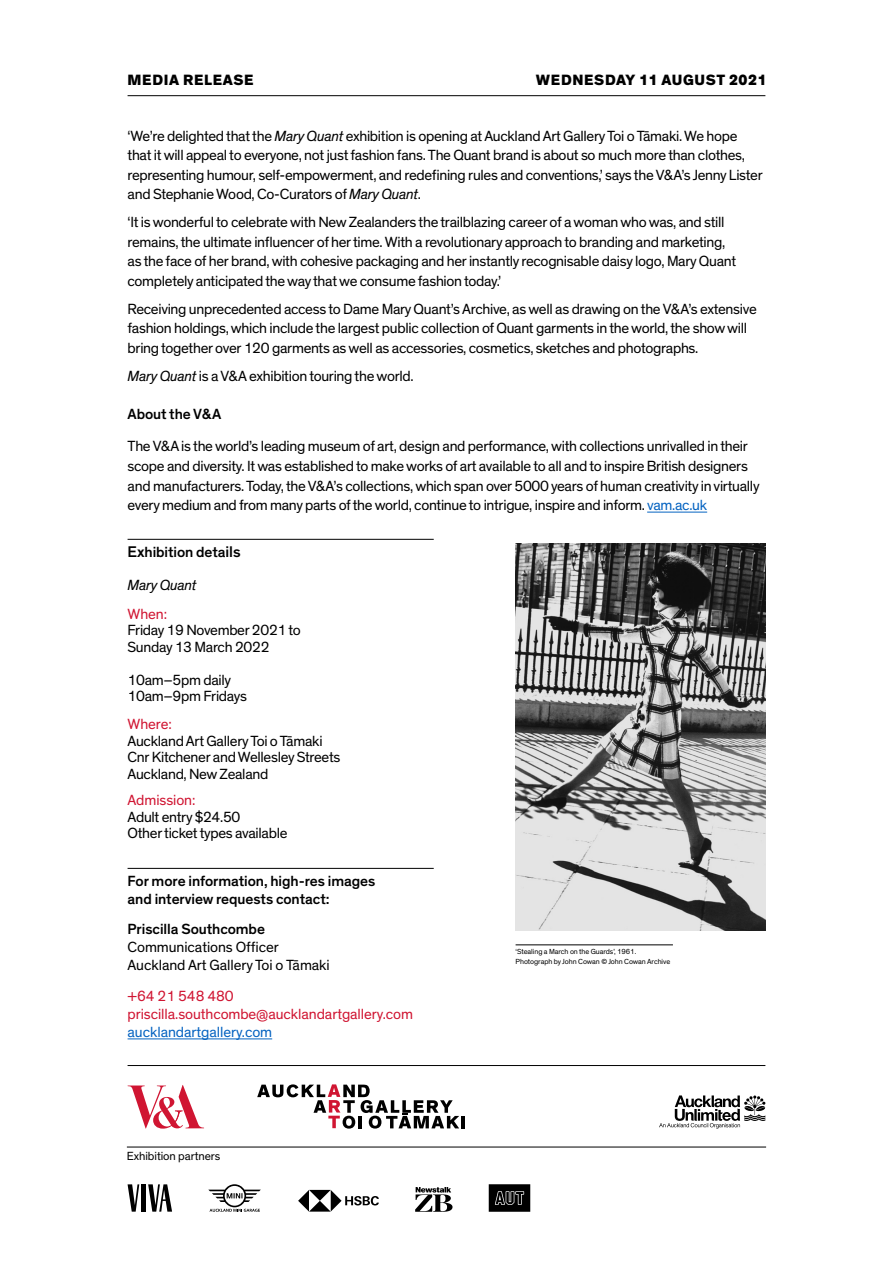
<style>
.page{position:relative;width:893px;height:1263px;background:#fff}
.page>*{position:absolute;margin:0;border:0;box-sizing:border-box;transform-origin:0 0}
.t1{font:800 15.15px "Theinhardt";letter-spacing:.045em;color:#000}
.t2{font:15px/19.5px "Theinhardt";letter-spacing:-.02em;color:#000}
.t3{font:500 15px/18px "Theinhardt";letter-spacing:-.005em;color:#000}
.t4{font:15px/18px "Theinhardt";letter-spacing:-.005em;color:#d01532}
.t5{font:15px "Theinhardt";letter-spacing:-.005em;color:#0563c1}
.t6{font:italic 15px "Theinhardt";letter-spacing:-.02em;color:#000}
.t7{font:12px "Theinhardt";letter-spacing:-.005em;color:#000101}
.t8{font:7.5px/10.5px "Theinhardt";letter-spacing:-.005em;color:#000101}
.s1{font-style:italic}
.s2{color:#0563c1}
.s3{font-size:15.75px}
</style>
<div class="page">
<svg style="left:257px;top:1084px;width:208px;height:44px"></svg>
<hr style="left:128px;top:95px;width:637px;height:1px;background:#000">
<hr style="left:128px;top:1065px;width:637px;height:1px;background:#000">
<svg style="left:659px;top:1095px;width:107px;height:33px"></svg>
<svg style="left:128px;top:1184px;width:11px;height:27px"></svg>
<div style="left:141px;top:1184px;width:5px;height:27px;background:#000"></div>
<svg style="left:148px;top:1184px;width:24px;height:27px"></svg>
<svg style="left:208px;top:1184px;width:53px;height:28px"></svg>
<svg style="left:489px;top:1184px;width:41px;height:28px"></svg>
<svg style="left:298px;top:1190px;width:81px;height:21px"></svg>
<svg style="left:415px;top:1187px;width:38px;height:25px"></svg>
<hr style="left:127px;top:1147px;width:639px;height:1px;background:#000101">
<svg style="left:128px;top:1085px;width:76px;height:44px"></svg>
<hr style="left:128px;top:868px;width:306px;height:1px;background:#000">
<hr style="left:128px;top:1038px;width:144px;height:1px;background:#0563c1">
<hr style="left:128px;top:539px;width:306px;height:1px;background:#000">
<hr style="left:647px;top:512px;width:60px;height:1px;background:#0563c1">
<hr style="left:516px;top:944px;width:157px;height:1px;background:#000101">
<img style="left:516px;top:543px;width:249px;height:388px">
<p class="t1" style="left:128px;top:71px;width:127px">MEDIA RELEASE</p>
<p class="t1" style="left:536px;top:71px;width:232px">WEDNESDAY 11 AUGUST 2021</p>
<p class="t2" style="left:128px;top:126px;width:637px">‘We’re delighted that the <span class="s1">Mary Quant</span> exhibition is opening at Auckland Art Gallery Toi o Tāmaki. We hope that it will appeal to everyone, not just fashion fans. The Quant brand is about so much more than clothes, representing humour, self-empowerment, and redefining rules and conventions,’ says the V&amp;A’s Jenny Lister and Stephanie Wood, Co-Curators of <span class="s1">Mary Quant</span>.</p>
<p class="t2" style="left:128px;top:213px;width:610px">‘It is wonderful to celebrate with New Zealanders the trailblazing career of a woman who was, and still remains, the ultimate influencer of her time. With a revolutionary approach to branding and marketing, as the face of her brand, with cohesive packaging and her instantly recognisable daisy logo, Mary Quant completely anticipated the way that we consume fashion today.’</p>
<p class="t2" style="left:128px;top:299px;width:631px">Receiving unprecedented access to Dame Mary Quant’s Archive, as well as drawing on the V&amp;A’s extensive fashion holdings, which include the largest public collection of Quant garments in the world, the show will bring together over 120 garments as well as accessories, cosmetics, sketches and photographs.</p>
<p class="t2" style="left:128px;top:366px;width:288px"><span class="s1">Mary Quant</span> is a V&amp;A exhibition touring the world.</p>
<p class="t3" style="left:128px;top:405px;width:95px">About the V&amp;A</p>
<p class="t2" style="left:128px;top:437px;width:634px">The V&amp;A is the world’s leading museum of art, design and performance, with collections unrivalled in their scope and diversity. It was established to make works of art available to all and to inspire British designers and manufacturers. Today, the V&amp;A’s collections, which span over 5000 years of human creativity in virtually every medium and from many parts of the world, continue to intrigue, inspire and inform. <span class="s2">vam.ac.uk</span></p>
<p class="t3" style="left:128px;top:543px;width:115px"><span class="s3">Ex</span>hibition deta<span class="s3">ils</span></p>
<p class="t6" style="left:128px;top:576px;width:70px">Mary Quant</p>
<p class="t4" style="left:128px;top:605px;width:41px">When:</p>
<p class="t2" style="left:128px;top:622px;width:175px;line-height:16.5px">Friday 19 November 2021 to<br>Sunday 13 March 2022</p>
<p class="t2" style="left:128px;top:672px;width:121px;line-height:16.5px">10am–5pm daily<br>10am–9pm Fridays</p>
<p class="t4" style="left:128px;top:716px;width:46px">Where:</p>
<p class="t2" style="left:128px;top:733px;width:214px;line-height:16.5px">Auckland Art Gallery Toi o Tāmaki<br>Cnr Kitchener and Wellesley Streets<br>Auckland, New Zealand</p>
<p class="t4" style="left:128px;top:792px;width:69px">Admission:</p>
<p class="t2" style="left:128px;top:809px;width:161px;line-height:16.5px">Adult entry $24.50<br>Other ticket types available</p>
<p class="t3" style="left:128px;top:872px;width:249px">For more information, high-res images and interview requests contact:</p>
<p class="t3" style="left:128px;top:920px;width:139px">Priscilla Southcombe</p>
<p class="t2" style="left:128px;top:939px;width:204px;line-height:18px">Communications Officer<br>Auckland Art Gallery Toi o Tāmaki</p>
<p class="t4" style="left:128px;top:987px;width:287px">+64 21 548 480 priscilla.southcombe@aucklandartgallery.com</p>
<p class="t5" style="left:128px;top:1023px;width:146px">aucklandartgallery.com</p>
<p class="t7" style="left:127px;top:1149px;width:95px">Exhibition partners</p>
<p class="t8" style="left:516px;top:946px;width:156px">‘Stealing a March on the Guards’, 1961.<br>Photograph by John Cowan © John Cowan Archive</p>
</div>
